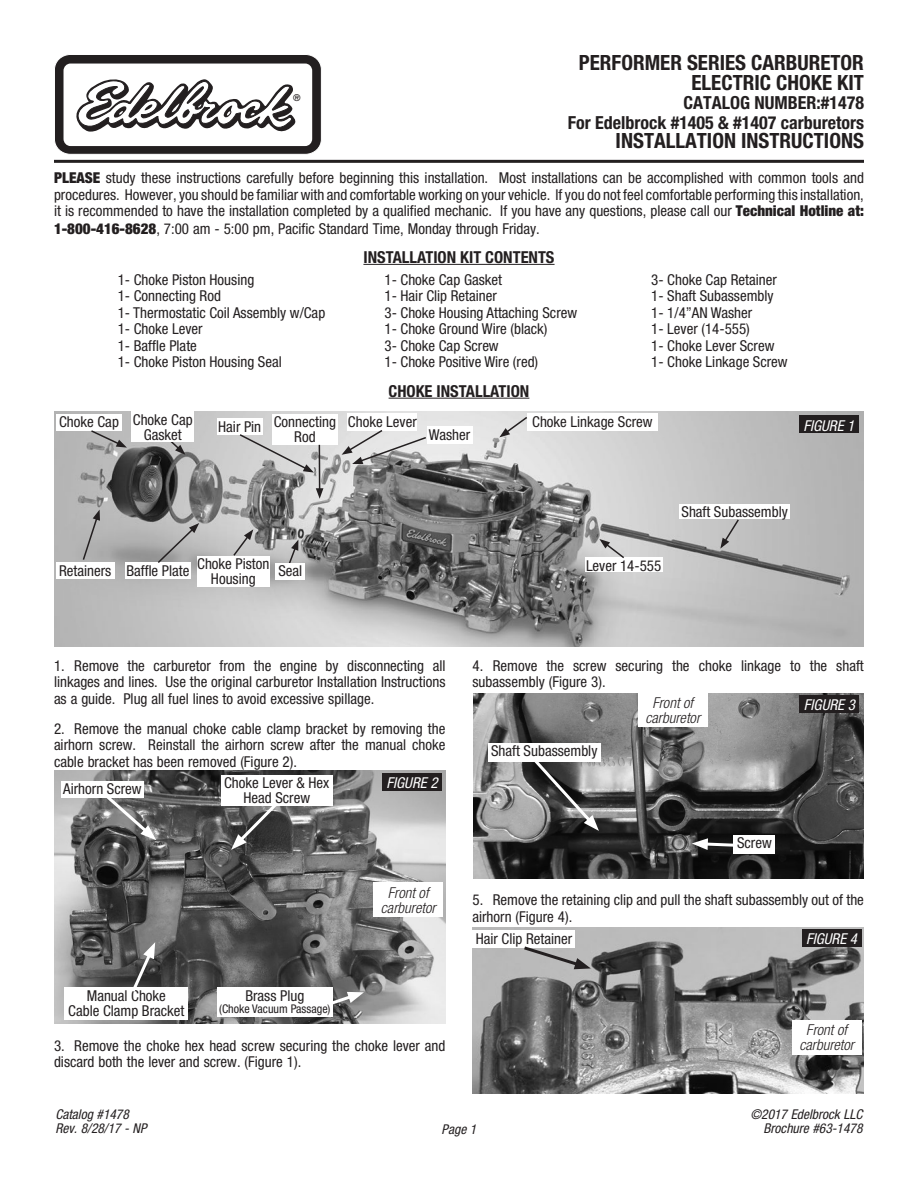
<style>
.page{position:relative;width:918px;height:1188px;background:#fff}
.page>*{position:absolute;margin:0;border:0;box-sizing:border-box;transform-origin:0 0}
.t1{font:700 condensed 21px "Helvetica Neue";color:#231f20}
.t2{font:700 condensed 18px "Helvetica Neue";color:#231f20}
.t3{font:700 condensed 16.5px "Helvetica Neue";color:#231f20}
.t4{font:condensed 15px/16.5px "Helvetica Neue";color:#231f20}
.t5{font:italic 300 condensed 15px/15px "Helvetica Neue";color:#231f20;text-align:center}
.t6{font:italic condensed 15px "Helvetica Neue";color:#fff}
.t7{font:italic condensed 13.5px/13.5px "Helvetica Neue";color:#231f20}
.t8{font:condensed 12px "Helvetica Neue";color:#231f20}
.t9{font:700 condensed 9px "Helvetica";color:#231f20}
.s1{font-weight:900}
</style>
<div class="page">
<div style="left:54px;top:54px;width:267px;height:100px;background:#231f20;border-radius:15px"></div>
<div style="left:54px;top:54px;width:268px;height:101px;border:1px solid #fff;border-radius:15px"></div>
<div style="left:64px;top:64px;width:248px;height:82px;background:#fff;border-radius:7px"></div>
<svg style="left:76px;top:79px;width:220px;height:53px"></svg>
<hr style="left:54px;top:160px;width:810px;height:3px;background:#231f20">
<hr style="left:363px;top:264px;width:192px;height:1px;background:#231f20">
<hr style="left:389px;top:398px;width:140px;height:1px;background:#231f20">
<img style="left:54px;top:771px;width:392px;height:252px">
<div style="left:61px;top:781px;width:83px;height:16px;background:#fff"></div>
<svg style="left:100px;top:789px;width:56px;height:51px"></svg>
<div style="left:374px;top:883px;width:69px;height:34px;background:#fff"></div>
<div style="left:65px;top:988px;width:123px;height:32px;background:#fff"></div>
<svg style="left:129px;top:942px;width:26px;height:46px"></svg>
<div style="left:382px;top:773px;width:60px;height:17px;background:#231f20"></div>
<svg style="left:231px;top:806px;width:50px;height:44px;background:#575757"></svg>
<div style="left:221px;top:775px;width:111px;height:31px;background:#fff"></div>
<svg style="left:333px;top:992px;width:31px;height:17px"></svg>
<div style="left:217px;top:988px;width:116px;height:29px;background:#fff"></div>
<img style="left:474px;top:693px;width:389px;height:186px">
<div style="left:488px;top:743px;width:112px;height:18px;background:#fff"></div>
<svg style="left:530px;top:761px;width:69px;height:70px;background:#6a6a6a"></svg>
<svg style="left:692px;top:838px;width:42px;height:12px"></svg>
<div style="left:800px;top:695px;width:59px;height:18px;background:#231f20"></div>
<div style="left:638px;top:693px;width:69px;height:34px;background:#fff"></div>
<div style="left:734px;top:835px;width:41px;height:19px;background:#fff"></div>
<img style="left:472px;top:927px;width:392px;height:166px">
<div style="left:473px;top:931px;width:102px;height:17px;background:#fff"></div>
<svg style="left:521px;top:944px;width:70px;height:25px;background:#acacac"></svg>
<div style="left:792px;top:1020px;width:69px;height:34px;background:#fff"></div>
<div style="left:802px;top:929px;width:59px;height:18px;background:#231f20"></div>
<img style="left:54px;top:411px;width:810px;height:236px">
<div style="left:679px;top:504px;width:111px;height:15px;background:#fff"></div>
<div style="left:585px;top:558px;width:78px;height:14px;background:#fff"></div>
<div style="left:56px;top:563px;width:58px;height:16px;background:#fff"></div>
<div style="left:56px;top:414px;width:66px;height:16px;background:#fff"></div>
<div style="left:125px;top:563px;width:66px;height:16px;background:#fff"></div>
<div style="left:197px;top:556px;width:73px;height:31px;background:#fff"></div>
<div style="left:272px;top:414px;width:66px;height:31px;background:#fff"></div>
<div style="left:217px;top:419px;width:45px;height:16px;background:#fff"></div>
<div style="left:347px;top:414px;width:70px;height:17px;background:#fff"></div>
<div style="left:427px;top:426px;width:45px;height:17px;background:#fff"></div>
<svg style="left:599px;top:539px;width:27px;height:20px"></svg>
<svg style="left:720px;top:519px;width:20px;height:30px"></svg>
<svg style="left:82px;top:510px;width:18px;height:52px"></svg>
<svg style="left:90px;top:429px;width:37px;height:19px"></svg>
<svg style="left:156px;top:523px;width:43px;height:42px;background:#afafaf"></svg>
<svg style="left:167px;top:442px;width:18px;height:13px"></svg>
<svg style="left:287px;top:540px;width:11px;height:23px"></svg>
<svg style="left:232px;top:529px;width:21px;height:27px"></svg>
<hr style="left:319px;top:445px;width:1px;height:46px;background:#231f20">
<svg style="left:316px;top:488px;width:7px;height:11px"></svg>
<div style="left:132px;top:411px;width:62px;height:31px;background:#fff"></div>
<div style="left:276px;top:563px;width:29px;height:16px;background:#fff"></div>
<svg style="left:238px;top:433px;width:76px;height:40px"></svg>
<svg style="left:342px;top:428px;width:86px;height:36px;background:#c8c7c7"></svg>
<div style="left:799px;top:416px;width:60px;height:17px;background:#231f20"></div>
<div style="left:527px;top:414px;width:131px;height:17px;background:#fff"></div>
<svg style="left:499px;top:415px;width:30px;height:22px"></svg>
<p class="t1" style="left:579px;top:50px;width:287px">PERFORMER SERIES CARBURETOR</p>
<p class="t1" style="left:691px;top:70px;width:174px">ELECTRIC CHOKE KIT</p>
<p class="t2" style="left:683px;top:92px;width:182px">CATALOG NUMBER:#1478</p>
<p class="t2" style="left:568px;top:111px;width:298px">For Edelbrock #1405 &amp; #1407 carburetors</p>
<p class="t1" style="left:616px;top:128px;width:250px">INSTALLATION INSTRUCTIONS</p>
<p class="t4" style="left:54px;top:170px;width:812px;text-align:justify"><span class="s1">PLEASE</span> study these instructions carefully before beginning this installation. Most installations can be accomplished with common tools and procedures. However, you should be familiar with and comfortable working on your vehicle. If you do not feel comfortable performing this installation, it is recommended to have the installation completed by a qualified mechanic. If you have any questions, please call our <span class="s1">Technical Hotline at:</span></p>
<p class="t4" style="left:54px;top:221px;width:487px"><span class="s1">1-800-416-8628</span>, 7:00 am - 5:00 pm, Pacific Standard Time, Monday through Friday.</p>
<p class="t3" style="left:363px;top:247px;width:193px">INSTALLATION KIT CONTENTS</p>
<p class="t4" style="left:118px;top:271px;width:209px">1- Choke Piston Housing<br>1- Connecting Rod<br>1- Thermostatic Coil Assembly w/Cap<br>1- Choke Lever<br>1- Baffle Plate<br>1- Choke Piston Housing Seal</p>
<p class="t4" style="left:384px;top:271px;width:194px">1- Choke Cap Gasket<br>1- Hair Clip Retainer<br>3- Choke Housing Attaching Screw<br>1- Choke Ground Wire (black)<br>3- Choke Cap Screw<br>1- Choke Positive Wire (red)</p>
<p class="t4" style="left:651px;top:271px;width:138px">3- Choke Cap Retainer<br>1- Shaft Subassembly<br>1- 1/4”AN Washer<br>1- Lever (14-555)<br>1- Choke Lever Screw<br>1- Choke Linkage Screw</p>
<p class="t3" style="left:389px;top:381px;width:142px">CHOKE INSTALLATION</p>
<p class="t9" style="left:293px;top:92px;width:9px">®</p>
<p class="t4" style="left:59px;top:414px;width:61px">Choke Cap</p>
<p class="t4" style="left:133px;top:411px;width:61px">Choke Cap</p>
<p class="t4" style="left:144px;top:426px;width:40px">Gasket</p>
<p class="t4" style="left:218px;top:418px;width:45px">Hair Pin</p>
<p class="t4" style="left:348px;top:413px;width:70px">Choke Lever</p>
<p class="t4" style="left:274px;top:414px;width:64px;line-height:15px;text-align:center">Connecting<br>Rod</p>
<p class="t4" style="left:429px;top:426px;width:43px">Washer</p>
<p class="t4" style="left:59px;top:562px;width:54px">Retainers</p>
<p class="t4" style="left:126px;top:563px;width:65px">Baffle Plate</p>
<p class="t4" style="left:197px;top:556px;width:74px;line-height:15px;text-align:center">Choke Piston<br>Housing</p>
<p class="t4" style="left:278px;top:563px;width:25px">Seal</p>
<p class="t4" style="left:532px;top:414px;width:122px">Choke Linkage Screw</p>
<p class="t6" style="left:803px;top:417px;width:53px">FIGURE 1</p>
<p class="t4" style="left:586px;top:557px;width:77px">Lever 14-555</p>
<p class="t4" style="left:682px;top:504px;width:108px">Shaft Subassembly</p>
<p class="t4" style="left:54px;top:657px;width:393px;text-align:justify">1. Remove the carburetor from the engine by disconnecting all linkages and lines. Use the original carburetor Installation Instructions as a guide. Plug all fuel lines to avoid excessive spillage.</p>
<p class="t4" style="left:54px;top:720px;width:393px;text-align:justify">2. Remove the manual choke cable clamp bracket by removing the airhorn screw. Reinstall the airhorn screw after the manual choke cable bracket has been removed (Figure 2).</p>
<p class="t4" style="left:63px;top:781px;width:80px">Airhorn Screw</p>
<p class="t4" style="left:224px;top:774px;width:107px">Choke Lever &amp; Hex</p>
<p class="t6" style="left:386px;top:774px;width:53px">FIGURE 2</p>
<p class="t4" style="left:243px;top:789px;width:68px">Head Screw</p>
<p class="t5" style="left:381px;top:885px;width:56px">Front of carburetor</p>
<p class="t4" style="left:68px;top:988px;width:118px;line-height:15px;text-align:center">Manual Choke<br>Cable Clamp Bracket</p>
<p class="t4" style="left:245px;top:987px;width:60px">Brass Plug</p>
<p class="t8" style="left:219px;top:1002px;width:113px">(Choke Vacuum Passage)</p>
<p class="t4" style="left:54px;top:1037px;width:393px">3. Remove the choke hex head screw securing the choke lever and discard both the lever and screw. (Figure 1).</p>
<p class="t4" style="left:472px;top:657px;width:393px">4. Remove the screw securing the choke linkage to the shaft subassembly (Figure 3).</p>
<p class="t4" style="left:491px;top:742px;width:108px">Shaft Subassembly</p>
<p class="t5" style="left:652px;top:695px;width:42px">Front of</p>
<p class="t6" style="left:804px;top:696px;width:53px">FIGURE 3</p>
<p class="t5" style="left:645px;top:710px;width:56px">carburetor</p>
<p class="t4" style="left:737px;top:834px;width:36px">Screw</p>
<p class="t4" style="left:472px;top:892px;width:393px">5. Remove the retaining clip and pull the shaft subassembly out of the airhorn (Figure 4).</p>
<p class="t4" style="left:476px;top:930px;width:98px">Hair Clip Retainer</p>
<p class="t6" style="left:806px;top:930px;width:53px">FIGURE 4</p>
<p class="t5" style="left:799px;top:1022px;width:56px">Front of carburetor</p>
<p class="t7" style="left:56px;top:1107px;width:93px">Catalog #1478<br>Rev. 8/28/17 - NP</p>
<p class="t7" style="left:750px;top:1107px;width:114px">©2017 Edelbrock LLC</p>
<p class="t7" style="left:442px;top:1123px;width:36px">Page 1</p>
<p class="t7" style="left:764px;top:1121px;width:100px">Brochure #63-1478</p>
</div>
